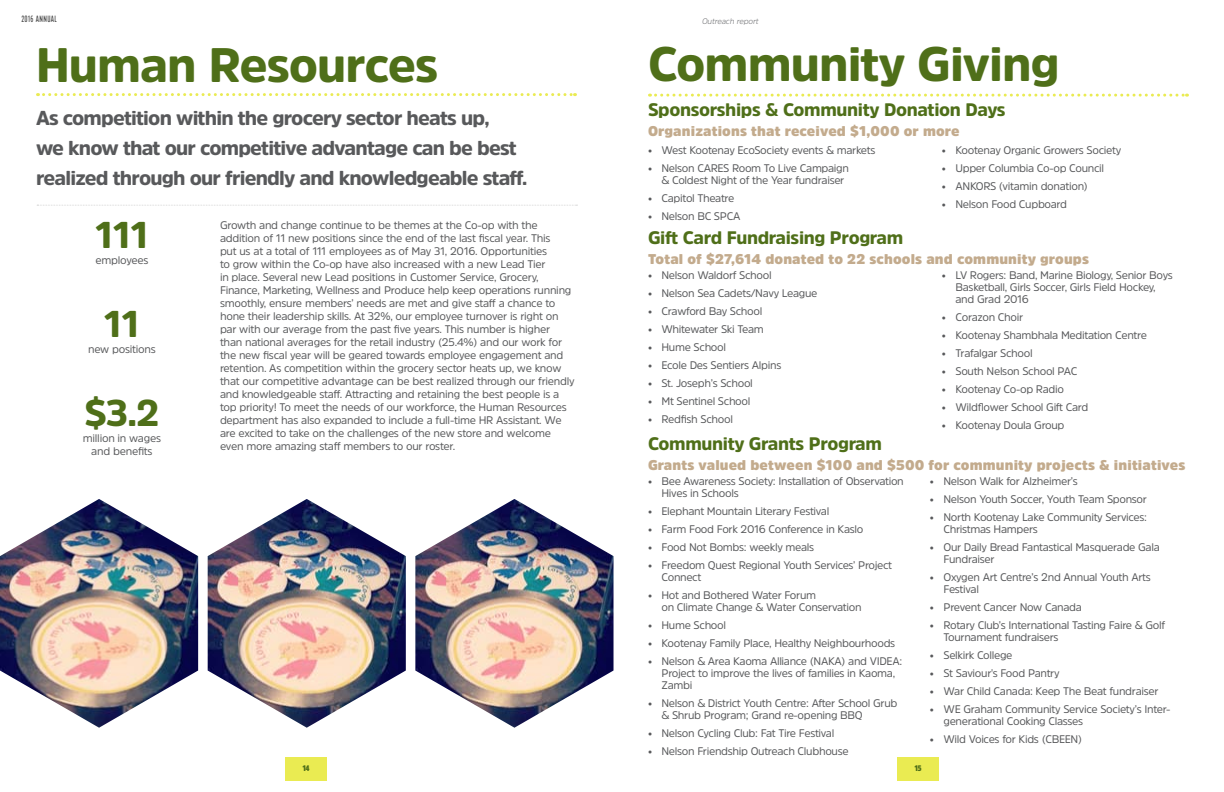
<style>
.page{position:relative;width:1224px;height:792px;background:#fff}
.page>*{position:absolute;margin:0;border:0;box-sizing:border-box;transform-origin:0 0}
.t1{font:900 48px "Amsi Pro";letter-spacing:-.02em;color:#4f6f19}
.t2{font:900 37px "Amsi Pro";color:#4f6f19}
.t3{font:900 20px/30px "Amsi Pro";letter-spacing:-.04em;color:#58595b}
.t4{font:900 18px "Amsi Pro";letter-spacing:-.02em;color:#4f6f19}
.t5{font:900 14px "Amsi Pro";letter-spacing:.01em;color:#c3ab8d}
.t6{font:11px/13px "Amsi Pro";letter-spacing:-.03em;color:#58595b}
.t7{font:9px "Local Brewery Four";letter-spacing:-.03em;color:#000}
.t8{font:italic 300 8px "Amsi Pro";letter-spacing:-.01em;color:#6d6e71}
.t9{font:900 8px "Amsi Pro Cond";color:#4f6f19}
</style>
<div class="page">
<div style="left:285px;top:757px;width:42px;height:23px;background:#eaeb52"></div>
<div style="left:897px;top:757px;width:42px;height:23px;background:#eaeb52"></div>
<svg style="left:37px;top:205px;width:540px;height:1px"></svg>
<img style="left:208px;top:499px;width:198px;height:229px">
<img style="left:415px;top:499px;width:199px;height:229px">
<img style="left:0;top:499px;width:198px;height:229px">
<svg style="left:38px;top:93px;width:537px;height:3px"></svg>
<svg style="left:650px;top:94px;width:537px;height:3px"></svg>
<p class="t7" style="left:21px;top:14px;width:38px">2016 ANNUAL</p>
<h1 class="t1" style="left:36px;top:32px;width:404px">Human Resources</h1>
<h3 class="t3" style="left:36px;top:102px;width:493px">As competition within the grocery sector heats up,<br>we know that our competitive advantage can be best realized through our friendly and knowledgeable staff.</h3>
<h2 class="t2" style="left:95px;top:210px;width:55px">111</h2>
<p class="t6" style="left:95px;top:254px;width:55px">employees</p>
<h2 class="t2" style="left:104px;top:299px;width:38px">11</h2>
<p class="t6" style="left:88px;top:342px;width:69px">new positions</p>
<h2 class="t2" style="left:84px;top:387px;width:77px">$3.2</h2>
<p class="t6" style="left:83px;top:431px;width:80px;text-align:center">million in wages and benefits</p>
<p class="t6" style="left:220px;top:218px;width:356px">Growth and change continue to be themes at the Co-op with the addition of 11 new positions since the end of the last fiscal year. This<br>put us at a total of 111 employees as of May 31, 2016. Opportunities<br>to grow within the Co-op have also increased with a new Lead Tier<br>in place. Several new Lead positions in Customer Service, Grocery, Finance, Marketing, Wellness and Produce help keep operations running smoothly, ensure members’ needs are met and give staff a chance to hone their leadership skills. At 32%, our employee turnover is right on par with our average from the past five years. This number is higher than national averages for the retail industry (25.4%) and our work for the new fiscal year will be geared towards employee engagement and retention. As competition within the grocery sector heats up, we know that our competitive advantage can be best realized through our friendly and knowledgeable staff. Attracting and retaining the best people is a top priority! To meet the needs of our workforce, the Human Resources department has also expanded to include a full-time HR Assistant. We are excited to take on the challenges of the new store and welcome even more amazing staff members to our roster.</p>
<p class="t8" style="left:702px;top:15px;width:58px">Outreach report</p>
<h1 class="t1" style="left:648px;top:31px;width:413px">Community Giving</h1>
<h3 class="t4" style="left:648px;top:97px;width:359px">Sponsorships &amp; Community Donation Days</h3>
<p class="t5" style="left:648px;top:121px;width:313px">Organizations that received $1,000 or more</p>
<p class="t6" style="left:648px;top:144px;width:229px">• West Kootenay EcoSociety events &amp; markets</p>
<p class="t6" style="left:661px;top:162px;width:189px;line-height:12px;text-indent:-13px">• Nelson CARES Room To Live Campaign &amp; Coldest Night of the Year fundraiser</p>
<p class="t6" style="left:648px;top:192px;width:88px">• Capitol Theatre</p>
<p class="t6" style="left:648px;top:210px;width:94px">• Nelson BC SPCA</p>
<p class="t6" style="left:942px;top:144px;width:181px">• Kootenay Organic Growers Society</p>
<p class="t6" style="left:942px;top:162px;width:164px">• Upper Columbia Co-op Council</p>
<p class="t6" style="left:942px;top:180px;width:147px">• ANKORS (vitamin donation)</p>
<p class="t6" style="left:942px;top:198px;width:127px">• Nelson Food Cupboard</p>
<h3 class="t4" style="left:648px;top:226px;width:257px">Gift Card Fundraising Program</h3>
<p class="t5" style="left:648px;top:250px;width:443px">Total of $27,614 donated to 22 schools and community groups</p>
<p class="t6" style="left:648px;top:268px;width:125px">• Nelson Waldorf School</p>
<p class="t6" style="left:648px;top:286px;width:171px">• Nelson Sea Cadets/Navy League</p>
<p class="t6" style="left:648px;top:304px;width:116px">• Crawford Bay School</p>
<p class="t6" style="left:648px;top:322px;width:117px">• Whitewater Ski Team</p>
<p class="t6" style="left:648px;top:340px;width:80px">• Hume School</p>
<p class="t6" style="left:648px;top:358px;width:135px">• Ecole Des Sentiers Alpins</p>
<p class="t6" style="left:648px;top:376px;width:106px">• St. Joseph’s School</p>
<p class="t6" style="left:648px;top:394px;width:104px">• Mt Sentinel School</p>
<p class="t6" style="left:648px;top:412px;width:87px">• Redfish School</p>
<p class="t6" style="left:955px;top:269px;width:219px;line-height:12px;text-indent:-13px">• LV Rogers: Band, Marine Biology, Senior Boys<br>Basketball, Girls Soccer, Girls Field Hockey, and Grad 2016</p>
<p class="t6" style="left:942px;top:310px;width:83px">• Corazon Choir</p>
<p class="t6" style="left:942px;top:328px;width:206px">• Kootenay Shambhala Meditation Centre</p>
<p class="t6" style="left:942px;top:346px;width:92px">• Trafalgar School</p>
<p class="t6" style="left:942px;top:364px;width:137px">• South Nelson School PAC</p>
<p class="t6" style="left:942px;top:382px;width:124px">• Kootenay Co-op Radio</p>
<p class="t6" style="left:942px;top:400px;width:148px">• Wildflower School Gift Card</p>
<p class="t6" style="left:942px;top:418px;width:124px">• Kootenay Doula Group</p>
<h3 class="t4" style="left:648px;top:432px;width:236px">Community Grants Program</h3>
<p class="t5" style="left:648px;top:456px;width:539px">Grants valued between $100 and $500 for community projects &amp; initiatives</p>
<p class="t6" style="left:661px;top:475px;width:244px;line-height:12px;text-indent:-13px">• Bee Awareness Society: Installation of Observation<br>Hives in Schools</p>
<p class="t6" style="left:648px;top:505px;width:183px">• Elephant Mountain Literary Festival</p>
<p class="t6" style="left:648px;top:523px;width:217px">• Farm Food Fork 2016 Conference in Kaslo</p>
<p class="t6" style="left:648px;top:541px;width:168px">• Food Not Bombs: weekly meals</p>
<p class="t6" style="left:661px;top:559px;width:232px;line-height:12px;text-indent:-13px">• Freedom Quest Regional Youth Services’ Project<br>Connect</p>
<p class="t6" style="left:661px;top:589px;width:202px;line-height:12px;text-indent:-13px">• Hot and Bothered Water Forum<br>on Climate Change &amp; Water Conservation</p>
<p class="t6" style="left:648px;top:619px;width:80px">• Hume School</p>
<p class="t6" style="left:648px;top:637px;width:249px">• Kootenay Family Place, Healthy Neighbourhoods</p>
<p class="t6" style="left:661px;top:655px;width:242px;line-height:12px;text-indent:-13px">• Nelson &amp; Area Kaoma Alliance (NAKA) and VIDEA:<br>Project to improve the lives of families in Kaoma,<br>Zambi</p>
<p class="t6" style="left:661px;top:697px;width:237px;line-height:12px;text-indent:-13px">• Nelson &amp; District Youth Centre: After School Grub &amp; Shrub Program; Grand re-opening BBQ</p>
<p class="t6" style="left:648px;top:727px;width:188px">• Nelson Cycling Club: Fat Tire Festival</p>
<p class="t6" style="left:648px;top:745px;width:202px">• Nelson Friendship Outreach Clubhouse</p>
<p class="t6" style="left:930px;top:475px;width:150px">• Nelson Walk for Alzheimer’s</p>
<p class="t6" style="left:930px;top:493px;width:219px">• Nelson Youth Soccer, Youth Team Sponsor</p>
<p class="t6" style="left:943px;top:511px;width:205px;line-height:12px;text-indent:-13px">• North Kootenay Lake Community Services:<br>Christmas Hampers</p>
<p class="t6" style="left:943px;top:541px;width:218px;line-height:12px;text-indent:-13px">• Our Daily Bread Fantastical Masquerade Gala<br>Fundraiser</p>
<p class="t6" style="left:943px;top:571px;width:209px;line-height:12px;text-indent:-13px">• Oxygen Art Centre’s 2nd Annual Youth Arts<br>Festival</p>
<p class="t6" style="left:930px;top:601px;width:153px">• Prevent Cancer Now Canada</p>
<p class="t6" style="left:943px;top:619px;width:223px;line-height:12px;text-indent:-13px">• Rotary Club’s International Tasting Faire &amp; Golf<br>Tournament fundraisers</p>
<p class="t6" style="left:930px;top:649px;width:84px">• Selkirk College</p>
<p class="t6" style="left:930px;top:667px;width:131px">• St Saviour's Food Pantry</p>
<p class="t6" style="left:930px;top:685px;width:230px">• War Child Canada: Keep The Beat fundraiser</p>
<p class="t6" style="left:943px;top:703px;width:229px;line-height:12px;text-indent:-13px">• WE Graham Community Service Society’s Inter&shy;generational Cooking Classes</p>
<p class="t6" style="left:930px;top:733px;width:154px">• Wild Voices for Kids (CBEEN)</p>
<p class="t9" style="left:302px;top:762px;width:9px">14</p>
<p class="t9" style="left:914px;top:762px;width:9px">15</p>
</div>
